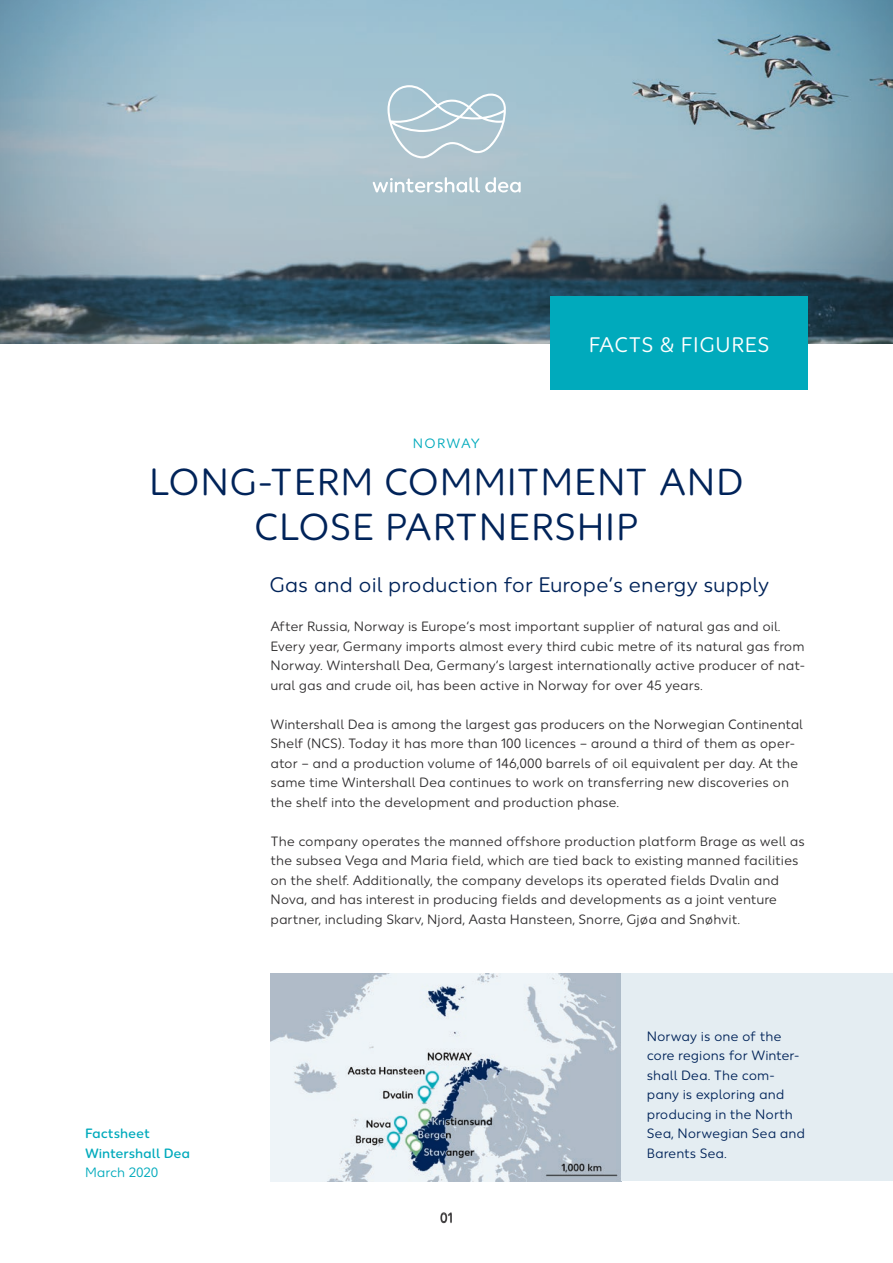
<style>
.page{position:relative;width:893px;height:1263px;background:#fff}
.page>*{position:absolute;margin:0;border:0;box-sizing:border-box;transform-origin:0 0}
.t1{font:37.5px/45px "Wintershall Dea";letter-spacing:.02em;color:#002359;text-align:center}
.t2{font:21px "Wintershall Dea";color:#002359}
.t3{font:21px "Wintershall Dea";letter-spacing:.025em;color:#fff}
.t4{font:13.5px/19.5px "Wintershall Dea";color:#312f30}
.t5{font:13.5px/19.5px "Wintershall Dea";color:#002359}
.t6{font:500 13.5px/19.5px "Wintershall Dea";letter-spacing:-.005em;color:#00aabc}
.t7{font:13.5px "Wintershall Dea";color:#00aabc}
</style>
<div class="page">
<img style="left:0;top:0;width:893px;height:343px">
<svg style="left:387px;top:85px;width:119px;height:73px;background:#b3cbd5"></svg>
<svg style="left:373px;top:177px;width:148px;height:15px"></svg>
<div style="left:550px;top:296px;width:258px;height:94px;background:#00aabc"></div>
<img style="left:270px;top:974px;width:351px;height:207px">
<div style="left:622px;top:973px;width:271px;height:208px;background:#e4edf2"></div>
<p class="t7" style="left:413px;top:436px;width:68px">NORWAY</p>
<h2 class="t3" style="left:589px;top:332px;width:182px">FACTS &amp; FIGURES</h2>
<h1 class="t1" style="left:149px;top:462px;width:596px">LONG-TERM COMMITMENT AND<br>CLOSE PARTNERSHIP</h1>
<h2 class="t2" style="left:269px;top:573px;width:501px">Gas and oil production for Europe’s energy supply</h2>
<p class="t6" style="left:85px;top:1124px;width:107px">Factsheet<br>Wintershall Dea</p>
<p class="t7" style="left:85px;top:1165px;width:75px">March 2020</p>
<p class="t4" style="left:270px;top:617px;width:536px">After Russia, Norway is Europe‘s most important supplier of natural gas and oil.<br>Every year, Germany imports almost every third cubic metre of its natural gas from Norway. Wintershall Dea, Germany‘s largest internationally active producer of nat&shy;ural gas and crude oil, has been active in Norway for over 45 years.</p>
<p class="t4" style="left:270px;top:715px;width:534px">Wintershall Dea is among the largest gas producers on the Norwegian Continental Shelf (NCS). Today it has more than 100 licences – around a third of them as oper&shy;ator – and a production volume of 146,000 barrels of oil equivalent per day. At the same time Wintershall Dea continues to work on transferring new discoveries on the shelf into the development and production phase.</p>
<p class="t4" style="left:270px;top:832px;width:536px">The company operates the manned offshore production platform Brage as well as the subsea Vega and Maria field, which are tied back to existing manned facilities on the shelf. Additionally, the company develops its operated fields Dvalin and Nova, and has interest in producing fields and developments as a joint venture partner, including Skarv, Njord, Aasta Hansteen, Snorre, Gjøa and Snøhvit.</p>
<p class="t4" style="left:440px;top:1209px;width:14px">01</p>
<p class="t5" style="left:647px;top:1027px;width:160px">Norway is one of the core regions for Winter&shy;shall Dea. The com&shy;pany is exploring and producing in the North<br>Sea, Norwegian Sea and<br>Barents Sea.</p>
</div>
